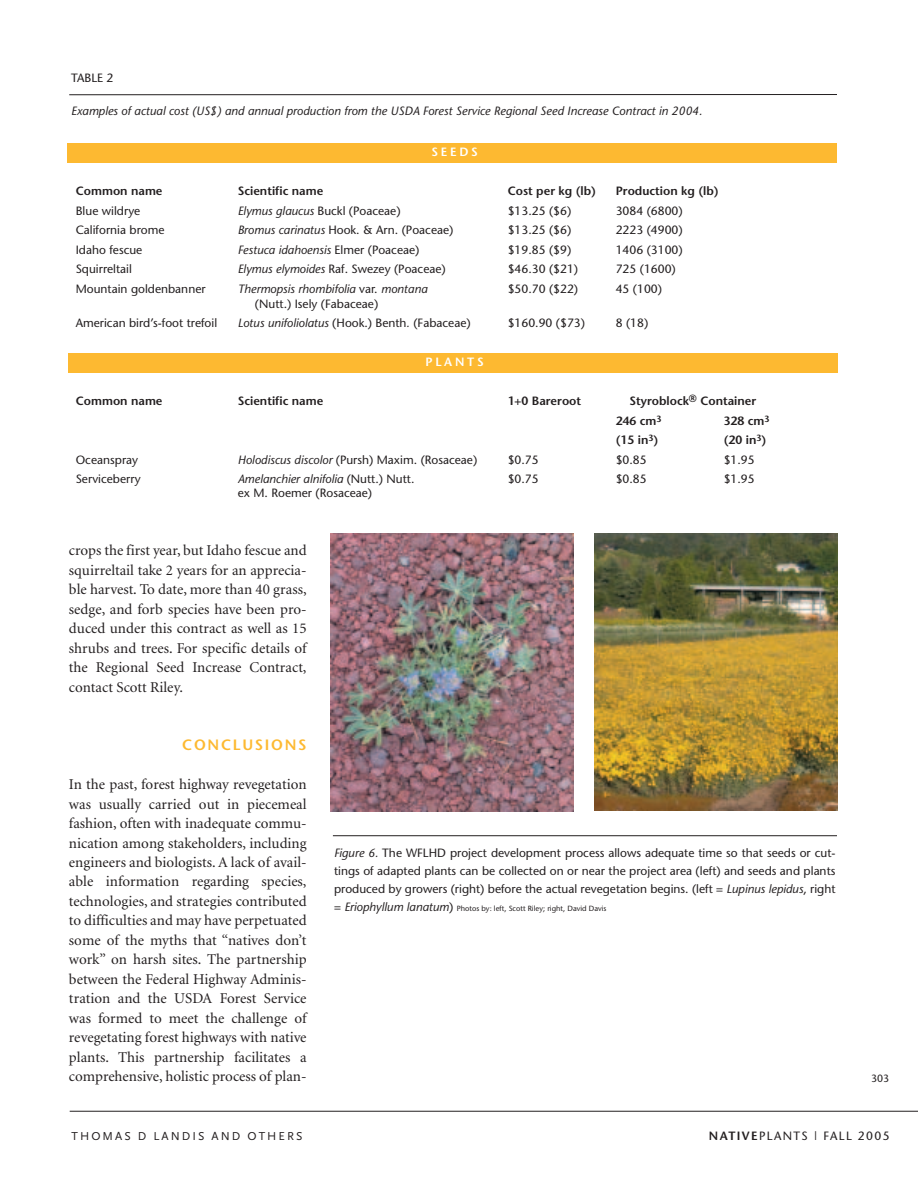
<style>
.page{position:relative;width:918px;height:1188px;background:#fff}
.page>*{position:absolute;margin:0;border:0;box-sizing:border-box;transform-origin:0 0}
.t1{font:15px/19.5px "Minion";color:#231f20;text-align:justify}
.t2{font:600 15px "Stone Sans";letter-spacing:.115em;color:#fdb931}
.t3{font:12px/18px "Stone Sans";color:#231f20;text-align:justify}
.t4{font:italic 12px "Stone Sans";color:#231f20}
.t5{font:600 12px/19.5px "Stone Sans";color:#231f20}
.t6{font:12px "Scala Sans";letter-spacing:.17em;color:#231f20}
.t7{font:12px "Stone Sans";letter-spacing:.115em;color:#231f20}
.t8{font:600 12px "Stone Sans";letter-spacing:.23em;color:#fff}
.t9{font:10.5px "Stone Sans";color:#231f20}
.t10{font:7.5px "Stone Sans";color:#231f20}
.s1{font-style:italic}
.s2{font-style:normal}
.s3{font-size:12px}
.s4{font-style:italic;font-size:12px}
.s5{font-weight:600}
</style>
<div class="page">
<hr style="left:70px;top:1111px;width:848px;height:1px;background:#231f20">
<div style="left:68px;top:353px;width:769px;height:20px;background:#fdb931"></div>
<div style="left:68px;top:143px;width:769px;height:20px;background:#fdb931"></div>
<hr style="left:69px;top:94px;width:768px;height:1px;background:#231f20">
<img style="left:331px;top:533px;width:242px;height:278px">
<img style="left:594px;top:533px;width:243px;height:277px">
<hr style="left:333px;top:835px;width:504px;height:1px;background:#231f20">
<p class="t3" style="left:71px;top:70px;width:44px">TABLE 2</p>
<p class="t4" style="left:71px;top:106px;width:633px">Examples of actual cost (US$) and annual production from the USDA Forest Service Regional Seed Increase Contract in 2004.</p>
<p class="t8" style="left:431px;top:148px;width:48px">SEEDS</p>
<p class="t5" style="left:76px;top:183px;width:88px">Common name</p>
<p class="t5" style="left:238px;top:183px;width:87px">Scientific name</p>
<p class="t5" style="left:508px;top:183px;width:90px">Cost per kg (lb)</p>
<p class="t5" style="left:616px;top:183px;width:105px">Production kg (lb)</p>
<p class="t3" style="left:76px;top:203px;width:66px">Blue wildrye</p>
<p class="t3" style="left:238px;top:203px;width:164px"><span class="s1">Elymus glaucus</span> Buckl (Poaceae)</p>
<p class="t3" style="left:508px;top:203px;width:65px">$13.25 ($6)</p>
<p class="t3" style="left:616px;top:203px;width:68px">3084 (6800)</p>
<p class="t3" style="left:76px;top:222px;width:90px">California brome</p>
<p class="t3" style="left:238px;top:222px;width:217px"><span class="s1">Bromus carinatus</span> Hook. &amp; Arn. (Poaceae)</p>
<p class="t3" style="left:508px;top:222px;width:65px">$13.25 ($6)</p>
<p class="t3" style="left:616px;top:222px;width:68px">2223 (4900)</p>
<p class="t3" style="left:76px;top:242px;width:68px">Idaho fescue</p>
<p class="t4" style="left:238px;top:245px;width:183px">Festuca idahoensis <span class="s2">Elmer (Poaceae)</span></p>
<p class="t3" style="left:508px;top:242px;width:65px">$19.85 ($9)</p>
<p class="t3" style="left:616px;top:242px;width:68px">1406 (3100)</p>
<p class="t3" style="left:76px;top:261px;width:58px">Squirreltail</p>
<p class="t3" style="left:238px;top:261px;width:210px"><span class="s1">Elymus elymoides</span> Raf. Swezey (Poaceae)</p>
<p class="t3" style="left:508px;top:261px;width:72px">$46.30 ($21)</p>
<p class="t3" style="left:616px;top:261px;width:62px">725 (1600)</p>
<p class="t3" style="left:76px;top:281px;width:131px">Mountain goldenbanner</p>
<p class="t4" style="left:238px;top:284px;width:191px">Thermopsis rhombifolia <span class="s2">var.</span> montana</p>
<p class="t3" style="left:508px;top:281px;width:72px">$50.70 ($22)</p>
<p class="t3" style="left:616px;top:281px;width:48px">45 (100)</p>
<p class="t3" style="left:255px;top:296px;width:125px">(Nutt.) Isely (Fabaceae)</p>
<p class="t3" style="left:76px;top:315px;width:143px">American bird’s-foot trefoil</p>
<p class="t3" style="left:238px;top:315px;width:234px"><span class="s1">Lotus unifoliolatus</span> (Hook.) Benth<span class="s1">.</span> (Fabaceae)</p>
<p class="t3" style="left:508px;top:315px;width:79px">$160.90 ($73)</p>
<p class="t3" style="left:616px;top:315px;width:34px">8 (18)</p>
<p class="t8" style="left:425px;top:358px;width:60px">PLANTS</p>
<p class="t5" style="left:76px;top:393px;width:88px">Common name</p>
<p class="t5" style="left:238px;top:393px;width:87px">Scientific name</p>
<p class="t5" style="left:508px;top:393px;width:75px">1+0 Bareroot</p>
<p class="t5" style="left:616px;top:393px;width:142px;text-indent:14px">Styroblock<sup>®</sup> Container<br>246 cm<sup>3</sup></p>
<p class="t5" style="left:724px;top:412px;width:47px">328 cm<sup>3</sup></p>
<p class="t5" style="left:616px;top:432px;width:44px">(15 in<sup>3</sup>)</p>
<p class="t5" style="left:724px;top:432px;width:44px">(20 in<sup>3</sup>)</p>
<p class="t3" style="left:76px;top:452px;width:64px">Oceanspray</p>
<p class="t3" style="left:238px;top:452px;width:241px"><span class="s1">Holodiscus discolor</span> (Pursh) Maxim. (Rosaceae)</p>
<p class="t3" style="left:508px;top:452px;width:32px">$0.75</p>
<p class="t3" style="left:616px;top:452px;width:32px">$0.85</p>
<p class="t3" style="left:724px;top:452px;width:32px">$1.95</p>
<p class="t3" style="left:76px;top:471px;width:66px">Serviceberry</p>
<p class="t4" style="left:238px;top:475px;width:178px">Amelanchier alnifolia <span class="s2">(Nutt.) Nutt.</span></p>
<p class="t3" style="left:508px;top:471px;width:32px">$0.75</p>
<p class="t3" style="left:616px;top:471px;width:32px">$0.85</p>
<p class="t3" style="left:724px;top:471px;width:32px">$1.95</p>
<p class="t3" style="left:238px;top:485px;width:136px">ex M. Roemer (Rosaceae)</p>
<p class="t1" style="left:69px;top:542px;width:239px">crops the first year, but Idaho fescue and squirreltail take 2 years for an apprecia&shy;ble harvest. To date, more than 40 grass, sedge, and forb species have been pro&shy;duced under this contract as well as 15 shrubs and trees. For specific details of the Regional Seed Increase Contract, contact Scott Riley.</p>
<p class="t2" style="left:182px;top:739px;width:126px">CONCLUSIONS</p>
<p class="t1" style="left:69px;top:776px;width:239px">In the past, forest highway revegetation was usually carried out in piecemeal fashion, often with inadequate commu&shy;nication among stakeholders, including engineers and biologists. A lack of avail&shy;able information regarding species, technologies, and strategies contributed to difficulties and may have perpetuated some of the myths that “natives don’t work” on harsh sites. The partnership between the Federal Highway Adminis&shy;tration and the USDA Forest Service was formed to meet the challenge of revegetating forest highways with native plants. This partnership facilitates a comprehensive, holistic process of plan-</p>
<p class="t3" style="left:334px;top:846px;width:503px"><span class="s1">Figure 6.</span> The WFLHD project development process allows adequate time so that seeds or cut&shy;tings of adapted plants can be collected on or near the project area (left) and seeds and plants produced by growers (right) before the actual revegetation begins. (left = <span class="s1">Lupinus lepidus</span>, right</p>
<p class="t10" style="left:334px;top:906px;width:274px"><span class="s3">=</span> <span class="s4">Eriophyllum lanatum</span><span class="s3">)</span> Photos by: left, Scott Riley; right, David Davis</p>
<p class="t9" style="left:871px;top:1074px;width:20px">303</p>
<p class="t6" style="left:72px;top:1131px;width:233px">THOMAS D LANDIS AND OTHERS</p>
<p class="t7" style="left:709px;top:1131px;width:182px"><span class="s5">NATIVE</span>PLANTS | FALL 2005</p>
</div>
